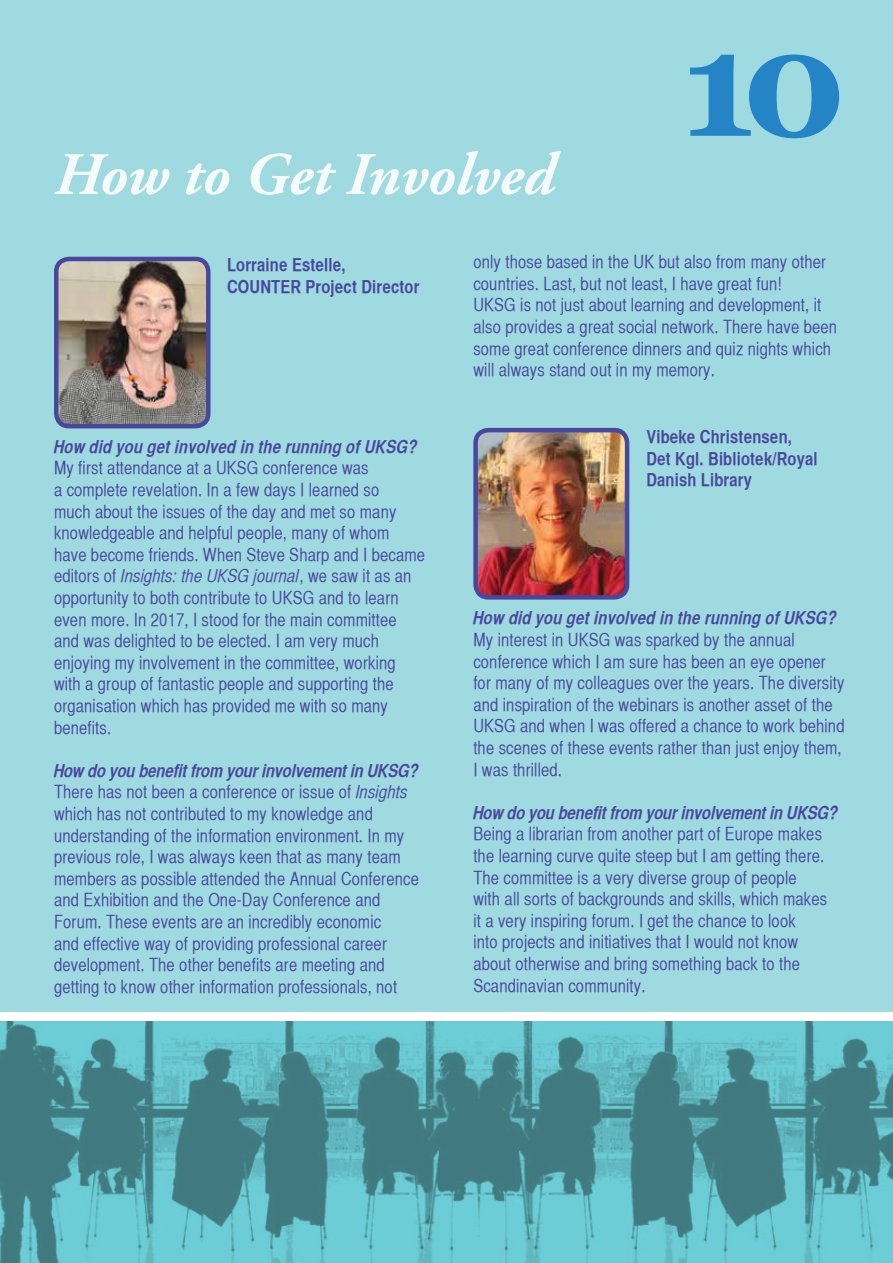
<style>
.page{position:relative;width:893px;height:1263px;background:#fff}
.page>*{position:absolute;margin:0;border:0;box-sizing:border-box;transform-origin:0 0}
.t1{font:700 150px "Georgia";color:#2484c6}
.t2{font:italic 700 60px "Adobe Garamond Pro";letter-spacing:-.005em;color:#fff}
.t3{font:18px/21.6px "Helvetica CY Plain";letter-spacing:.01em;color:#49479d}
.t4{font:18px/21.6px "Helvetica CY Bold";letter-spacing:.01em;color:#49479d}
.t5{font:italic 18px "Helvetica CY Bold";letter-spacing:-.01em;color:#49479d}
.t6{font:italic 18px "Helvetica CY Bold";letter-spacing:.01em;color:#49479d}
.t7{font:18px "Helvetica CY Oblique";letter-spacing:.01em;color:#49479d}
.s1{font-family:"Helvetica CY Plain"}
.s2{font-family:"Helvetica CY Oblique"}
</style>
<div class="page">
<div style="left:0;top:0;width:893px;height:1020px;background:#9edae0"></div>
<img style="left:478px;top:433px;width:146px;height:162px">
<div style="left:473px;top:428px;width:156px;height:172px;border:4px solid #49479d;border-radius:13px"></div>
<img style="left:59px;top:262px;width:147px;height:161px">
<div style="left:54px;top:257px;width:157px;height:171px;border:4px solid #49479d;border-radius:13px"></div>
<svg style="left:0;top:1021px;width:893px;height:242px;background:#55a3aa"></svg>
<div style="left:0;top:1012px;width:893px;height:8px;background:#fff"></div>
<h2 class="t2" style="left:54px;top:140px;width:502px">How to Get Involved</h2>
<h1 class="t1" style="left:681px;top:-29px;width:167px">10</h1>
<p class="t4" style="left:227px;top:254px;width:194px">Lorraine Estelle,<br>COUNTER Project Director</p>
<p class="t6" style="left:54px;top:435px;width:365px">How did you get involved in the running of UKSG?</p>
<p class="t3" style="left:54px;top:457px;width:373px">My first attendance at a UKSG conference was<br>a complete revelation. In a few days I learned so<br>much about the issues of the day and met so many knowledgeable and helpful people, many of whom have become friends. When Steve Sharp and I became</p>
<p class="t7" style="left:54px;top:566px;width:359px"><span class="s1">editors of</span> Insights: the UKSG journal<span class="s1">, we saw it as an</span></p>
<p class="t3" style="left:54px;top:587px;width:346px">opportunity to both contribute to UKSG and to learn even more. In 2017, I stood for the main committee and was delighted to be elected. I am very much enjoying my involvement in the committee, working with a group of fantastic people and supporting the organisation which has provided me with so many benefits.</p>
<p class="t5" style="left:54px;top:759px;width:366px">How do you benefit from your involvement in UKSG?</p>
<p class="t3" style="left:54px;top:781px;width:366px">There has not been a conference or issue of <span class="s2">Insights </span>which has not contributed to my knowledge and understanding of the information environment. In my previous role, I was always keen that as many team members as possible attended the Annual Conference and Exhibition and the One-Day Conference and Forum. These events are an incredibly economic<br>and effective way of providing professional career development. The other benefits are meeting and getting to know other information professionals, not</p>
<p class="t3" style="left:473px;top:251px;width:365px">only those based in the UK but also from many other countries. Last, but not least, I have great fun!<br>UKSG is not just about learning and development, it also provides a great social network. There have been some great conference dinners and quiz nights which will always stand out in my memory.</p>
<p class="t4" style="left:646px;top:426px;width:173px">Vibeke Christensen,<br>Det Kgl. Bibliotek/Royal<br>Danish Library</p>
<p class="t6" style="left:473px;top:607px;width:365px">How did you get involved in the running of UKSG?</p>
<p class="t3" style="left:473px;top:629px;width:373px">My interest in UKSG was sparked by the annual conference which I am sure has been an eye opener for many of my colleagues over the years. The diversity and inspiration of the webinars is another asset of the UKSG and when I was offered a chance to work behind the scenes of these events rather than just enjoy them, I was thrilled.</p>
<p class="t5" style="left:473px;top:801px;width:366px">How do you benefit from your involvement in UKSG?</p>
<p class="t3" style="left:473px;top:823px;width:355px">Being a librarian from another part of Europe makes the learning curve quite steep but I am getting there.<br>The committee is a very diverse group of people with all sorts of backgrounds and skills, which makes it a very inspiring forum. I get the chance to look<br>into projects and initiatives that I would not know about otherwise and bring something back to the Scandinavian community.</p>
</div>
